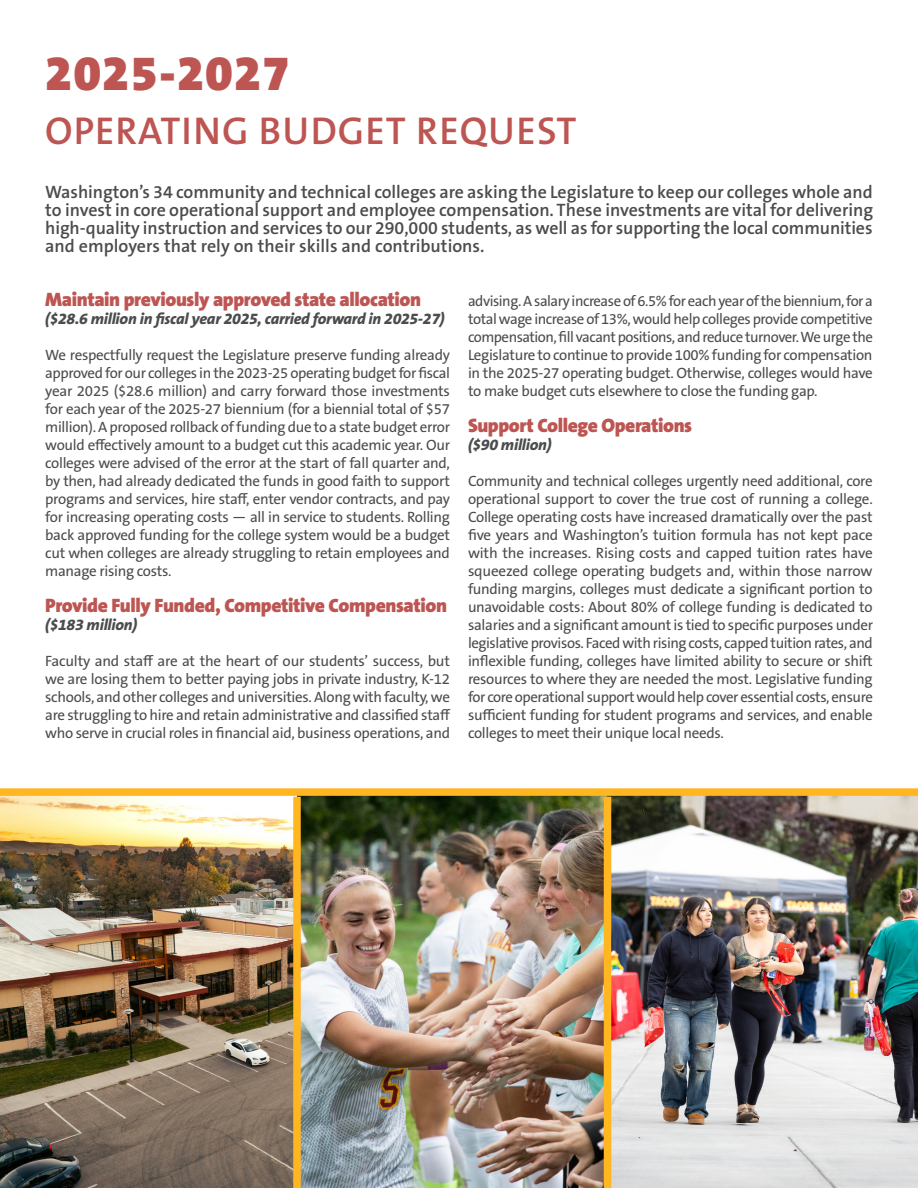
<style>
.page{position:relative;width:918px;height:1188px;background:#fff}
.page>*{position:absolute;margin:0;border:0;box-sizing:border-box;transform-origin:0 0}
.t1{font:900 49.5px "The Sans B W9";letter-spacing:.025em;color:#bd5553}
.t2{font:600 39px "The Sans B W6";letter-spacing:.025em;color:#bd5553}
.t3{font:900 19.5px "The Sans B W9";letter-spacing:-.02em;color:#bd5553}
.t4{font:600 18px/18px "The Sans B W6";color:#4b4c4d;text-align:justify}
.t5{font:italic 800 15.75px "The Sans B W8";letter-spacing:-.015em;color:#4b4c4d}
.t6{font:15px/18px "The Sans B W5 Plain";letter-spacing:-.02em;color:#4b4c4d;text-align:justify}
</style>
<div class="page">
<img style="left:0;top:796px;width:918px;height:392px">
<div style="left:0;top:788px;width:918px;height:8px;background:#ffb620"></div>
<div style="left:293px;top:797px;width:8px;height:391px;background:#ffb620"></div>
<div style="left:604px;top:797px;width:7px;height:391px;background:#ffb620"></div>
<h2 class="t1" style="left:45px;top:41px;width:246px">2025-2027</h2>
<h2 class="t2" style="left:45px;top:106px;width:533px">OPERATING BUDGET REQUEST</h2>
<p class="t4" style="left:45px;top:183px;width:829px">Washington’s 34 community and technical colleges are asking the Legislature to keep our colleges whole and to invest in core operational support and employee compensation. These investments are vital for delivering high-quality instruction and services to our 290,000 students, as well as for supporting the local communities and employers that rely on their skills and contributions.</p>
<h3 class="t3" style="left:45px;top:287px;width:377px">Maintain previously approved state allocation</h3>
<p class="t5" style="left:45px;top:308px;width:401px">($28.6 million in fiscal year 2025, carried forward in 2025-27)</p>
<p class="t6" style="left:45px;top:346px;width:406px">We respectfully request the Legislature preserve funding already approved for our colleges in the 2023-25 operating budget for fiscal year 2025 ($28.6 million) and carry forward those investments for each year of the 2025-27 biennium (for a biennial total of $57 million). A proposed rollback of funding due to a state budget error would effectively amount to a budget cut this academic year. Our colleges were advised of the error at the start of fall quarter and, by then, had already dedicated the funds in good faith to support programs and services, hire staff, enter vendor contracts, and pay for increasing operating costs — all in service to students. Rolling back approved funding for the college system would be a budget cut when colleges are already struggling to retain employees and manage rising costs.</p>
<h3 class="t3" style="left:45px;top:593px;width:403px">Provide Fully Funded, Competitive Compensation</h3>
<p class="t5" style="left:45px;top:614px;width:93px">($183 million)</p>
<p class="t6" style="left:45px;top:652px;width:407px">Faculty and staff are at the heart of our students’ success, but we are losing them to better paying jobs in private industry, K-12 schools, and other colleges and universities. Along with faculty, we are struggling to hire and retain administrative and classified staff who serve in crucial roles in financial aid, business operations, and</p>
<p class="t6" style="left:468px;top:292px;width:407px">advising. A salary increase of 6.5% for each year of the biennium, for a total wage increase of 13%, would help colleges provide competitive compensation, fill vacant positions, and reduce turnover. We urge the Legislature to continue to provide 100% funding for compensation in the 2025-27 operating budget. Otherwise, colleges would have to make budget cuts elsewhere to close the funding gap.</p>
<h3 class="t3" style="left:468px;top:413px;width:226px">Support College Operations</h3>
<p class="t5" style="left:468px;top:434px;width:85px">($90 million)</p>
<p class="t6" style="left:468px;top:472px;width:407px">Community and technical colleges urgently need additional, core operational support to cover the true cost of running a college.<br>College operating costs have increased dramatically over the past five years and Washington’s tuition formula has not kept pace with the increases. Rising costs and capped tuition rates have squeezed college operating budgets and, within those narrow funding margins, colleges must dedicate a significant portion to unavoidable costs: About 80% of college funding is dedicated to salaries and a significant amount is tied to specific purposes under legislative provisos. Faced with rising costs, capped tuition rates, and inflexible funding, colleges have limited ability to secure or shift resources to where they are needed the most. Legislative funding for core operational support would help cover essential costs, ensure sufficient funding for student programs and services, and enable colleges to meet their unique local needs.</p>
</div>
